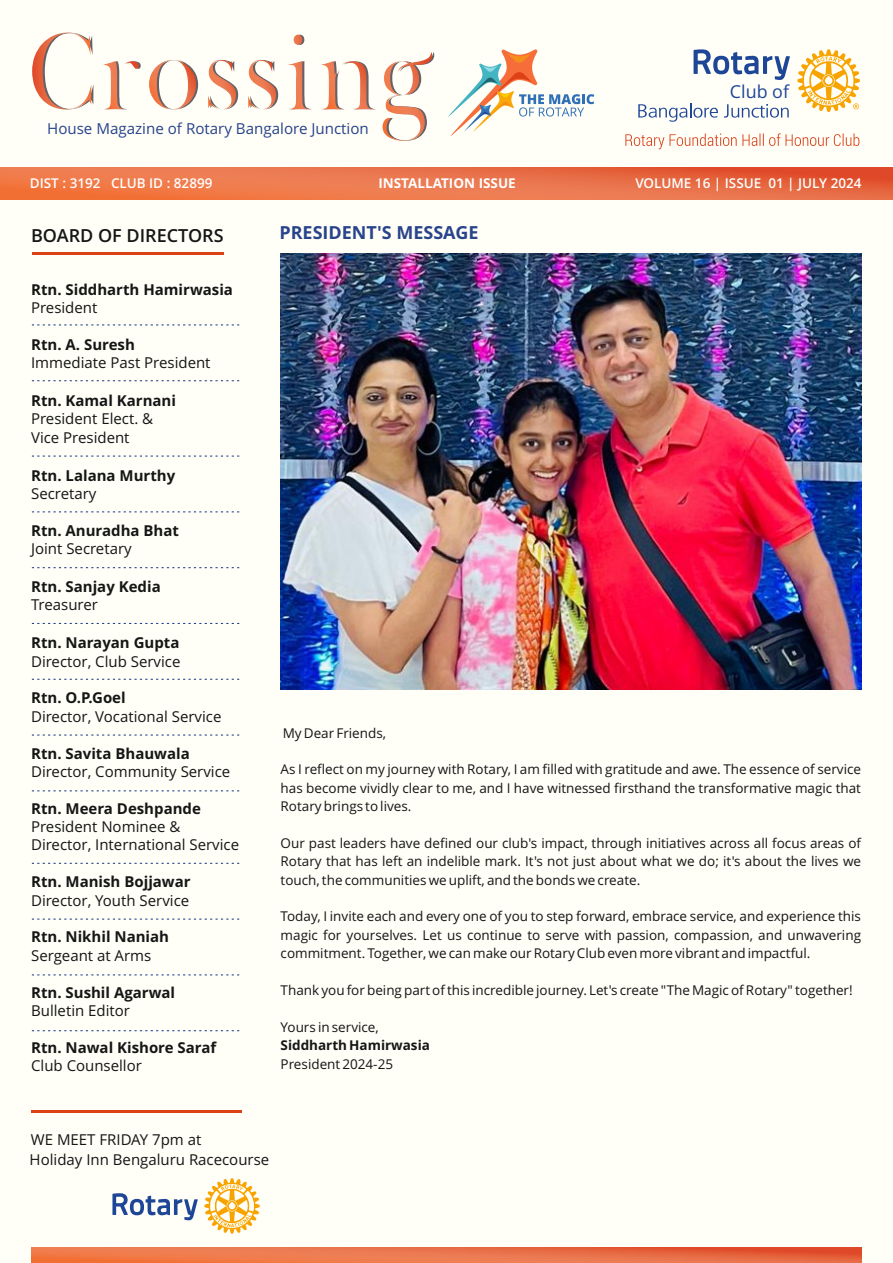
<style>
.page{position:relative;width:893px;height:1263px;background:#fffef7}
.page>*{position:absolute;margin:0;border:0;box-sizing:border-box;transform-origin:0 0}
.t1{font:700 18px "Open Sans";color:#28448b}
.t2{font:600 18px "Open Sans";color:#151616}
.t3{font:17.85px "Open Sans";color:#1e4697}
.t4{font:15.15px "Open Sans";color:#28448b}
.t5{font:15px/18.5px "Open Sans";color:#151616}
.t6{font:700 15px "Open Sans";color:#151616}
.t7{font:13.5px/18.5px "Open Sans";color:#151616;text-align:justify}
.t8{font:600 13.5px "Open Sans";color:#fff}
.t9{font:700 13.5px "Open Sans";color:#151616}
.t10{font:700 13.5px "Open Sans";color:#fff}
</style>
<div class="page">
<svg style="left:0;top:167px;width:893px;height:32px;background:#ea7146"></svg>
<svg style="left:112px;top:1193px;width:86px;height:27px"></svg>
<svg style="left:204px;top:1178px;width:56px;height:55px"></svg>
<svg style="left:32px;top:1247px;width:829px;height:16px;background:#ea7046"></svg>
<svg style="left:797px;top:49px;width:63px;height:63px"></svg>
<svg style="left:694px;top:49px;width:96px;height:31px"></svg>
<svg style="left:638px;top:103px;width:80px;height:19px"></svg>
<svg style="left:724px;top:104px;width:65px;height:14px"></svg>
<svg style="left:32px;top:33px;width:61px;height:76px"></svg>
<svg style="left:288px;top:35px;width:22px;height:74px"></svg>
<svg style="left:321px;top:61px;width:53px;height:48px"></svg>
<svg style="left:149px;top:60px;width:49px;height:49px"></svg>
<svg style="left:104px;top:61px;width:37px;height:48px"></svg>
<svg style="left:208px;top:60px;width:30px;height:49px"></svg>
<svg style="left:248px;top:60px;width:30px;height:49px"></svg>
<svg style="left:382px;top:52px;width:52px;height:89px"></svg>
<hr style="left:32px;top:253px;width:192px;height:2px;background:#dc4016">
<hr style="left:32px;top:1109px;width:210px;height:3px;background:#dc4016">
<svg style="left:32px;top:324px;width:208px;height:1px"></svg>
<svg style="left:32px;top:380px;width:208px;height:1px"></svg>
<svg style="left:32px;top:455px;width:208px;height:2px"></svg>
<svg style="left:32px;top:511px;width:208px;height:1px"></svg>
<svg style="left:32px;top:567px;width:208px;height:1px"></svg>
<svg style="left:32px;top:623px;width:208px;height:1px"></svg>
<svg style="left:32px;top:679px;width:208px;height:1px"></svg>
<svg style="left:32px;top:734px;width:208px;height:2px"></svg>
<svg style="left:32px;top:790px;width:208px;height:1px"></svg>
<svg style="left:32px;top:863px;width:208px;height:1px"></svg>
<svg style="left:32px;top:918px;width:208px;height:2px"></svg>
<svg style="left:32px;top:974px;width:208px;height:1px"></svg>
<svg style="left:32px;top:1030px;width:208px;height:1px"></svg>
<svg style="left:625px;top:133px;width:234px;height:16px"></svg>
<img style="left:281px;top:253px;width:581px;height:436px">
<svg style="left:448px;top:49px;width:146px;height:87px"></svg>
<p class="t4" style="left:47px;top:122px;width:323px">House Magazine of Rotary Bangalore Junction</p>
<h2 class="t3" style="left:730px;top:84px;width:61px">Club of</h2>
<p class="t8" style="left:30px;top:178px;width:184px">DIST : 3192 CLUB ID : 82899</p>
<p class="t10" style="left:378px;top:178px;width:139px">INSTALLATION ISSUE</p>
<p class="t8" style="left:635px;top:178px;width:228px">VOLUME 16 | ISSUE 01 | JULY 2024</p>
<h1 class="t2" style="left:31px;top:228px;width:194px">BOARD OF DIRECTORS</h1>
<h1 class="t1" style="left:279px;top:225px;width:201px">PRESIDENT'S MESSAGE</h1>
<p class="t6" style="left:31px;top:283px;width:203px">Rtn. Siddharth Hamirwasia</p>
<p class="t5" style="left:31px;top:300px;width:68px">President</p>
<p class="t6" style="left:31px;top:338px;width:105px">Rtn. A. Suresh</p>
<p class="t5" style="left:31px;top:355px;width:181px">Immediate Past President</p>
<p class="t6" style="left:31px;top:394px;width:146px">Rtn. Kamal Karnani</p>
<p class="t5" style="left:31px;top:411px;width:124px">President Elect. &amp;<br>Vice President</p>
<p class="t6" style="left:31px;top:469px;width:146px">Rtn. Lalana Murthy</p>
<p class="t5" style="left:31px;top:486px;width:67px">Secretary</p>
<p class="t6" style="left:31px;top:524px;width:149px">Rtn. Anuradha Bhat</p>
<p class="t5" style="left:31px;top:541px;width:102px">Joint Secretary</p>
<p class="t6" style="left:31px;top:580px;width:131px">Rtn. Sanjay Kedia</p>
<p class="t5" style="left:31px;top:597px;width:68px">Treasurer</p>
<p class="t6" style="left:31px;top:637px;width:150px">Rtn. Narayan Gupta</p>
<p class="t5" style="left:31px;top:653px;width:151px">Director, Club Service</p>
<p class="t6" style="left:31px;top:692px;width:96px">Rtn. O.P.Goel</p>
<p class="t5" style="left:31px;top:709px;width:192px">Director, Vocational Service</p>
<p class="t6" style="left:31px;top:747px;width:160px">Rtn. Savita Bhauwala</p>
<p class="t5" style="left:31px;top:764px;width:201px">Director, Community Service</p>
<p class="t6" style="left:31px;top:802px;width:171px">Rtn. Meera Deshpande</p>
<p class="t5" style="left:31px;top:819px;width:209px">President Nominee &amp;<br>Director, International Service</p>
<p class="t6" style="left:31px;top:876px;width:161px">Rtn. Manish Bojjawar</p>
<p class="t5" style="left:31px;top:892px;width:160px">Director, Youth Service</p>
<p class="t6" style="left:31px;top:931px;width:140px">Rtn. Nikhil Naniah</p>
<p class="t5" style="left:31px;top:948px;width:122px">Sergeant at Arms</p>
<p class="t6" style="left:31px;top:986px;width:146px">Rtn. Sushil Agarwal</p>
<p class="t5" style="left:31px;top:1003px;width:100px">Bulletin Editor</p>
<p class="t6" style="left:31px;top:1041px;width:187px">Rtn. Nawal Kishore Saraf</p>
<p class="t5" style="left:31px;top:1058px;width:112px">Club Counsellor</p>
<p class="t7" style="left:283px;top:725px;width:105px">My Dear Friends,</p>
<p class="t7" style="left:281px;top:762px;width:582px">As I reflect on my journey with Rotary, I am filled with gratitude and awe. The essence of service has become vividly clear to me, and I have witnessed firsthand the transformative magic that Rotary brings to lives.</p>
<p class="t7" style="left:281px;top:835px;width:582px">Our past leaders have defined our club's impact, through initiatives across all focus areas of Rotary that has left an indelible mark. It's not just about what we do; it's about the lives we touch, the communities we uplift, and the bonds we create.</p>
<p class="t7" style="left:281px;top:909px;width:582px">Today, I invite each and every one of you to step forward, embrace service, and experience this magic for yourselves. Let us continue to serve with passion, compassion, and unwavering commitment. Together, we can make our Rotary Club even more vibrant and impactful.</p>
<p class="t7" style="left:281px;top:982px;width:574px">Thank you for being part of this incredible journey. Let's create "The Magic of Rotary" together!</p>
<p class="t7" style="left:281px;top:1019px;width:100px">Yours in service,</p>
<p class="t9" style="left:281px;top:1040px;width:151px">Siddharth Hamirwasia</p>
<p class="t7" style="left:281px;top:1056px;width:114px">President 2024-25</p>
<p class="t5" style="left:30px;top:1131px;width:241px;line-height:19.8px">WE MEET FRIDAY 7pm at<br>Holiday Inn Bengaluru Racecourse</p>
</div>
